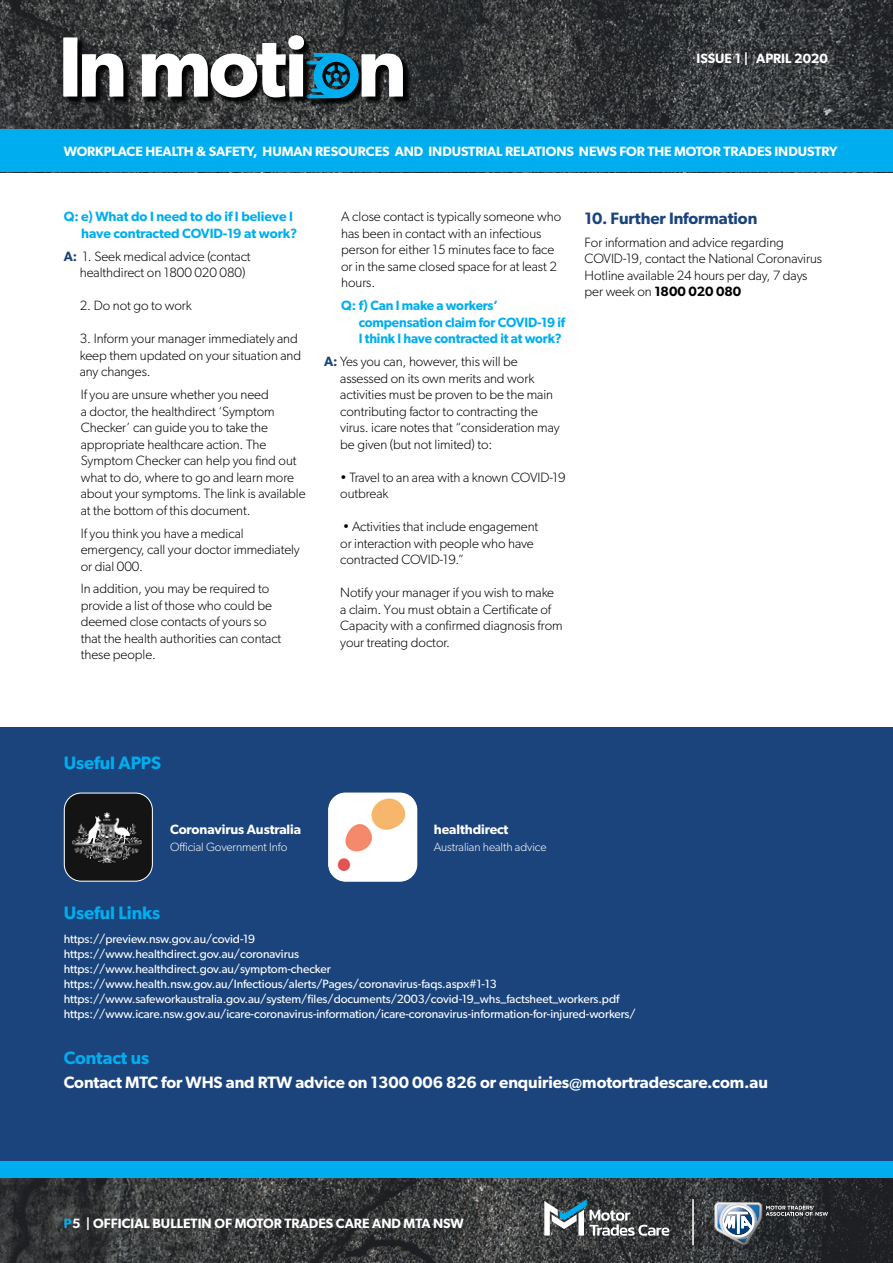
<style>
.page{position:relative;width:893px;height:1263px;background:#fff}
.page>*{position:absolute;margin:0;border:0;box-sizing:border-box;transform-origin:0 0}
.t1{font:600 18px "Gibson";letter-spacing:-.005em;color:#00aeef}
.t2{font:600 16.5px "Gibson";letter-spacing:-.005em;color:#fff}
.Sub_Heading{font:600 16.5px "Gibson";letter-spacing:-.005em;color:#1b447c}
.t3{font:300 13.5px/16.5px "Gibson";letter-spacing:-.005em;color:#000}
.t4{font:600 13.5px "Gibson";letter-spacing:-.005em;color:#fff}
.t5{font:600 13.5px/16.5px "Gibson";letter-spacing:-.01em;color:#00aeef}
.t6{font:12px "Gibson";letter-spacing:-.005em;color:#fff}
.t7{font:300 12px "Gibson";letter-spacing:-.005em;color:#fff}
.s1{font-weight:600;color:#1b447c}
.s2{font-weight:600}
.s3{color:#00aeef}
</style>
<div class="page">
<img style="left:0;top:0;width:893px;height:130px">
<img style="left:0;top:1178px;width:893px;height:85px">
<div style="left:0;top:130px;width:893px;height:42px;background:#00aeef"></div>
<div style="left:0;top:1160px;width:893px;height:18px;background:#00aeef"></div>
<svg style="left:714px;top:1202px;width:114px;height:43px;background:#5b6269"></svg>
<svg style="left:544px;top:1199px;width:125px;height:37px"></svg>
<hr style="left:692px;top:1199px;width:2px;height:46px;background:#fff">
<div style="left:0;top:727px;width:893px;height:433px;background:#1b447c"></div>
<div style="left:64px;top:37px;width:347px;height:68px;background:#000;opacity:.75"></div>
<svg style="left:64px;top:35px;width:339px;height:63px"></svg>
<img style="left:64px;top:794px;width:87px;height:86px">
<div style="left:64px;top:792px;width:89px;height:90px;border:1px solid #fff;border-radius:17px"></div>
<img style="left:330px;top:794px;width:87px;height:86px">
<div style="left:328px;top:792px;width:89px;height:90px;border:1px solid #fff;border-radius:17px"></div>
<p class="t4" style="left:696px;top:50px;width:133px">ISSUE 1 | APRIL 2020</p>
<p class="t4" style="left:64px;top:144px;width:775px">WORKPLACE HEALTH &amp; SAFETY, HUMAN RESOURCES AND INDUSTRIAL RELATIONS NEWS FOR THE MOTOR TRADES INDUSTRY</p>
<p class="t5" style="left:81px;top:208px;width:218px;text-indent:-17px">Q: e) What do I need to do if I believe I have contracted COVID-19 at work?</p>
<p class="t3" style="left:80px;top:248px;width:172px;text-indent:-16px"><span class="s1">A:</span> 1. Seek medical advice (contact healthdirect on 1800 020 080)</p>
<p class="t3" style="left:80px;top:297px;width:114px">2. Do not go to work</p>
<p class="t3" style="left:80px;top:330px;width:223px">3. Inform your manager immediately and keep them updated on your situation and any changes.</p>
<p class="t3" style="left:81px;top:386px;width:226px">If you are unsure whether you need<br>a doctor, the healthdirect ‘Symptom Checker’ can guide you to take the appropriate healthcare action. The Symptom Checker can help you find out what to do, where to go and learn more about your symptoms. The link is available at the bottom of this document.</p>
<p class="t3" style="left:81px;top:524px;width:221px">If you think you have a medical emergency, call your doctor immediately or dial 000.</p>
<p class="t3" style="left:81px;top:580px;width:202px">In addition, you may be required to provide a list of those who could be deemed close contacts of yours so that the health authorities can contact these people.</p>
<p class="t3" style="left:341px;top:208px;width:221px">A close contact is typically someone who has been in contact with an infectious person for either 15 minutes face to face or in the same closed space for at least 2 hours.</p>
<p class="t5" style="left:359px;top:297px;width:208px;text-indent:-17px">Q: f) Can I make a workers’ compensation claim for COVID-19 if<br>I think I have contracted it at work?</p>
<p class="t3" style="left:340px;top:353px;width:221px;text-indent:-16px"><span class="s1">A:</span> Yes you can, however, this will be assessed on its own merits and work activities must be proven to be the main contributing factor to contracting the virus. icare notes that “consideration may be given (but not limited) to:</p>
<p class="t3" style="left:340px;top:469px;width:227px">• Travel to an area with a known COVID-19 outbreak</p>
<p class="t3" style="left:340px;top:518px;width:200px">• Activities that include engagement or interaction with people who have contracted COVID-19.”</p>
<p class="t3" style="left:340px;top:584px;width:224px">Notify your manager if you wish to make a claim. You must obtain a Certificate of Capacity with a confirmed diagnosis from your treating doctor.</p>
<p class="Sub_Heading" style="left:585px;top:208px;width:174px">10. Further Information</p>
<p class="t3" style="left:585px;top:234px;width:239px">For information and advice regarding COVID-19, contact the National Coronavirus Hotline available 24 hours per day, 7 days per week on <span class="s2">1800 020 080</span></p>
<p class="t1" style="left:64px;top:752px;width:99px">Useful APPS</p>
<p class="t4" style="left:170px;top:821px;width:132px">Coronavirus Australia</p>
<p class="t7" style="left:170px;top:839px;width:119px">Official Government Info</p>
<p class="t1" style="left:64px;top:902px;width:98px">Useful Links</p>
<p class="t4" style="left:434px;top:821px;width:76px">healthdirect</p>
<p class="t7" style="left:434px;top:839px;width:114px">Australian health advice</p>
<p class="t6" style="left:64px;top:932px;width:193px">https://preview.nsw.gov.au/covid-19</p>
<p class="t6" style="left:64px;top:947px;width:237px">https://www.healthdirect.gov.au/coronavirus</p>
<p class="t6" style="left:64px;top:962px;width:268px">https://www.healthdirect.gov.au/symptom-checker</p>
<p class="t6" style="left:64px;top:977px;width:435px">https://www.health.nsw.gov.au/Infectious/alerts/Pages/coronavirus-faqs.aspx#1-13</p>
<p class="t6" style="left:64px;top:992px;width:557px">https://www.safeworkaustralia.gov.au/system/files/documents/2003/covid-19_whs_factsheet_workers.pdf</p>
<p class="t6" style="left:64px;top:1007px;width:573px">https://www.icare.nsw.gov.au/icare-coronavirus-information/icare-coronavirus-information-for-injured-workers/</p>
<p class="t1" style="left:64px;top:1047px;width:87px">Contact us</p>
<p class="t2" style="left:64px;top:1072px;width:706px">Contact MTC for WHS and RTW advice on 1300 006 826 or enquiries@motortradescare.com.au</p>
<p class="t4" style="left:64px;top:1215px;width:401px"><span class="s3">P</span>5 | OFFICIAL BULLETIN OF MOTOR TRADES CARE AND MTA NSW</p>
</div>
